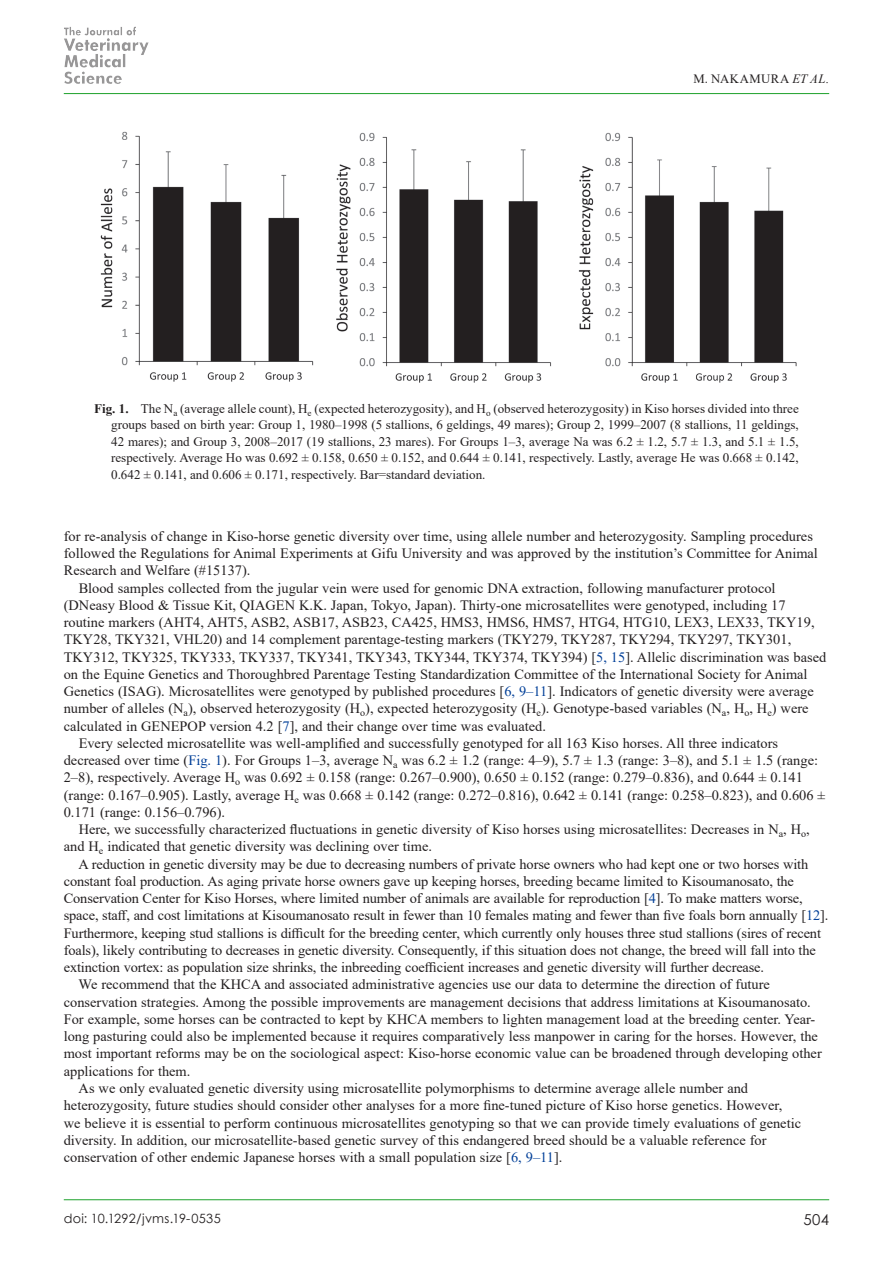
<style>
.page{position:relative;width:893px;height:1263px;background:#fff}
.page>*{position:absolute;margin:0;border:0;box-sizing:border-box;transform-origin:0 0}
.t1{font:15px "Century Gothic";color:#231f20}
.t2{font:14.25px "Times New Roman";color:#231f20}
.t3{font:13.05px/16.5px "Times New Roman";color:#231f20;text-align:justify}
.t4{font:12.75px "Century Gothic";letter-spacing:.02em;color:#231f20}
.t5{font:12.75px "Times New Roman";letter-spacing:.035em;color:#231f20}
.s1{font-style:italic}
.s2{font-weight:700}
.s3{color:#003f98}
</style>
<div class="page">
<img style="left:64px;top:27px;width:74px;height:24px">
<hr style="left:64px;top:93px;width:765px;height:1px;background:#2aa738">
<hr style="left:64px;top:1199px;width:765px;height:1px;background:#2aa738">
<img style="left:100px;top:131px;width:697px;height:252px">
<p class="t5" style="left:693px;top:70px;width:137px">M. NAKAMURA <span class="s1">ET AL.</span></p>
<p class="t3" style="left:111px;top:400px;width:689px;text-indent:-17px"><span class="s2">Fig. 1.</span> The N<sub>a</sub> (average allele count), H<sub>e</sub> (expected heterozygosity), and H<sub>o</sub> (observed heterozygosity) in Kiso horses divided into three groups based on birth year: Group 1, 1980–1998 (5 stallions, 6 geldings, 49 mares); Group 2, 1999–2007 (8 stallions, 11 geldings, 42 mares); and Group 3, 2008–2017 (19 stallions, 23 mares). For Groups 1–3, average Na was 6.2 ± 1.2, 5.7 ± 1.3, and 5.1 ± 1.5, respectively. Average Ho was 0.692 ± 0.158, 0.650 ± 0.152, and 0.644 ± 0.141, respectively. Lastly, average He was 0.668 ± 0.142, 0.642 ± 0.141, and 0.606 ± 0.171, respectively. Bar=standard deviation.</p>
<p class="t2" style="left:64px;top:526px;width:751px">for re-analysis of change in Kiso-horse genetic diversity over time, using allele number and heterozygosity. Sampling procedures</p>
<p class="t2" style="left:64px;top:543px;width:756px">followed the Regulations for Animal Experiments at Gifu University and was approved by the institution’s Committee for Animal</p>
<p class="t2" style="left:64px;top:560px;width:188px">Research and Welfare (#15137).</p>
<p class="t2" style="left:79px;top:578px;width:698px">Blood samples collected from the jugular vein were used for genomic DNA extraction, following manufacturer protocol</p>
<p class="t2" style="left:64px;top:595px;width:723px">(DNeasy Blood &amp; Tissue Kit, QIAGEN K.K. Japan, Tokyo, Japan). Thirty-one microsatellites were genotyped, including 17</p>
<p class="t2" style="left:64px;top:612px;width:752px">routine markers (AHT4, AHT5, ASB2, ASB17, ASB23, CA425, HMS3, HMS6, HMS7, HTG4, HTG10, LEX3, LEX33, TKY19,</p>
<p class="t2" style="left:64px;top:629px;width:729px">TKY28, TKY321, VHL20) and 14 complement parentage-testing markers (TKY279, TKY287, TKY294, TKY297, TKY301,</p>
<p class="t2" style="left:64px;top:647px;width:764px">TKY312, TKY325, TKY333, TKY337, TKY341, TKY343, TKY344, TKY374, TKY394) [<span class="s3">5, 15</span>]. Allelic discrimination was based</p>
<p class="t2" style="left:64px;top:664px;width:745px">on the Equine Genetics and Thoroughbred Parentage Testing Standardization Committee of the International Society for Animal</p>
<p class="t2" style="left:64px;top:681px;width:751px">Genetics (ISAG). Microsatellites were genotyped by published procedures [<span class="s3">6, 9–11</span>]. Indicators of genetic diversity were average</p>
<p class="t2" style="left:64px;top:698px;width:746px">number of alleles (N<sub>a</sub>), observed heterozygosity (H<sub>o</sub>), expected heterozygosity (H<sub>e</sub>). Genotype-based variables (N<sub>a</sub>, H<sub>o</sub>, H<sub>e</sub>) were</p>
<p class="t2" style="left:64px;top:716px;width:484px">calculated in GENEPOP version 4.2 [<span class="s3">7</span>], and their change over time was evaluated.</p>
<p class="t2" style="left:79px;top:733px;width:701px">Every selected microsatellite was well-amplified and successfully genotyped for all 163 Kiso horses. All three indicators</p>
<p class="t2" style="left:64px;top:750px;width:756px">decreased over time (<span class="s3">Fig. 1</span>). For Groups 1–3, average N<sub>a</sub> was 6.2 ± 1.2 (range: 4–9), 5.7 ± 1.3 (range: 3–8), and 5.1 ± 1.5 (range:</p>
<p class="t2" style="left:64px;top:767px;width:741px">2–8), respectively. Average H<sub>o</sub> was 0.692 ± 0.158 (range: 0.267–0.900), 0.650 ± 0.152 (range: 0.279–0.836), and 0.644 ± 0.141</p>
<p class="t2" style="left:64px;top:785px;width:763px">(range: 0.167–0.905). Lastly, average H<sub>e</sub> was 0.668 ± 0.142 (range: 0.272–0.816), 0.642 ± 0.141 (range: 0.258–0.823), and 0.606 ±</p>
<p class="t2" style="left:64px;top:802px;width:163px">0.171 (range: 0.156–0.796).</p>
<p class="t2" style="left:79px;top:819px;width:733px">Here, we successfully characterized fluctuations in genetic diversity of Kiso horses using microsatellites: Decreases in N<sub>a</sub>, H<sub>o</sub>,</p>
<p class="t2" style="left:64px;top:836px;width:370px">and H<sub>e</sub> indicated that genetic diversity was declining over time.</p>
<p class="t2" style="left:79px;top:854px;width:731px">A reduction in genetic diversity may be due to decreasing numbers of private horse owners who had kept one or two horses with</p>
<p class="t2" style="left:64px;top:871px;width:732px">constant foal production. As aging private horse owners gave up keeping horses, breeding became limited to Kisoumanosato, the</p>
<p class="t2" style="left:64px;top:888px;width:740px">Conservation Center for Kiso Horses, where limited number of animals are available for reproduction [<span class="s3">4</span>]. To make matters worse,</p>
<p class="t2" style="left:64px;top:905px;width:766px">space, staff, and cost limitations at Kisoumanosato result in fewer than 10 females mating and fewer than five foals born annually [<span class="s3">12</span>].</p>
<p class="t2" style="left:64px;top:923px;width:759px">Furthermore, keeping stud stallions is difficult for the breeding center, which currently only houses three stud stallions (sires of recent</p>
<p class="t2" style="left:64px;top:940px;width:754px">foals), likely contributing to decreases in genetic diversity. Consequently, if this situation does not change, the breed will fall into the</p>
<p class="t2" style="left:64px;top:957px;width:702px">extinction vortex: as population size shrinks, the inbreeding coefficient increases and genetic diversity will further decrease.</p>
<p class="t2" style="left:79px;top:974px;width:693px">We recommend that the KHCA and associated administrative agencies use our data to determine the direction of future</p>
<p class="t2" style="left:64px;top:992px;width:749px">conservation strategies. Among the possible improvements are management decisions that address limitations at Kisoumanosato.</p>
<p class="t2" style="left:64px;top:1009px;width:753px">For example, some horses can be contracted to kept by KHCA members to lighten management load at the breeding center. Year-</p>
<p class="t2" style="left:64px;top:1026px;width:756px">long pasturing could also be implemented because it requires comparatively less manpower in caring for the horses. However, the</p>
<p class="t2" style="left:64px;top:1044px;width:759px">most important reforms may be on the sociological aspect: Kiso-horse economic value can be broadened through developing other</p>
<p class="t2" style="left:64px;top:1061px;width:128px">applications for them.</p>
<p class="t2" style="left:79px;top:1078px;width:671px">As we only evaluated genetic diversity using microsatellite polymorphisms to determine average allele number and</p>
<p class="t2" style="left:64px;top:1095px;width:720px">heterozygosity, future studies should consider other analyses for a more fine-tuned picture of Kiso horse genetics. However,</p>
<p class="t2" style="left:64px;top:1113px;width:739px">we believe it is essential to perform continuous microsatellites genotyping so that we can provide timely evaluations of genetic</p>
<p class="t2" style="left:64px;top:1130px;width:704px">diversity. In addition, our microsatellite-based genetic survey of this endangered breed should be a valuable reference for</p>
<p class="t2" style="left:64px;top:1147px;width:500px">conservation of other endemic Japanese horses with a small population size [<span class="s3">6, 9–11</span>].</p>
<p class="t4" style="left:64px;top:1209px;width:159px">doi: 10.1292/jvms.19-0535</p>
<p class="t1" style="left:803px;top:1209px;width:27px">504</p>
</div>
